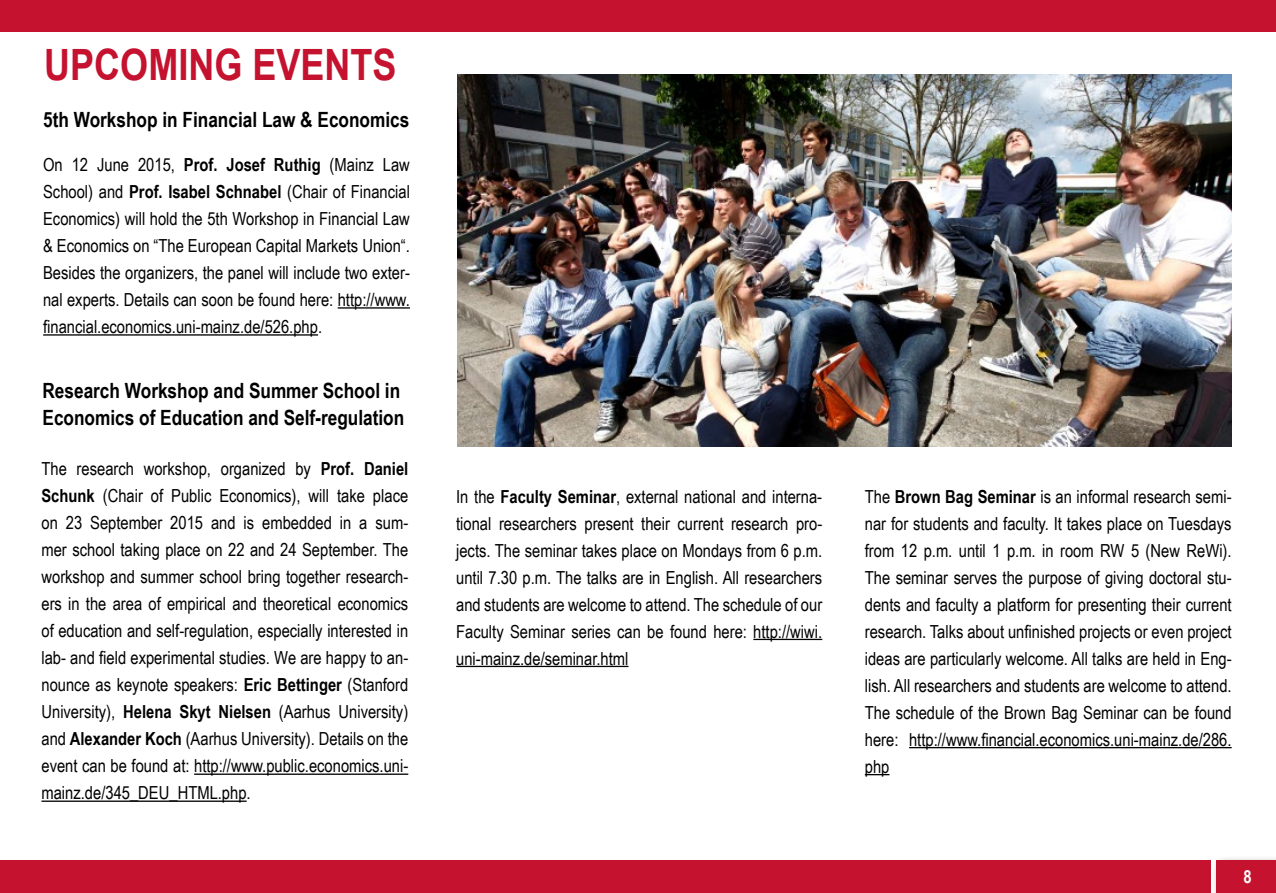
<style>
.page{position:relative;width:1276px;height:893px;background:#fff}
.page>*{position:absolute;margin:0;border:0;box-sizing:border-box;transform-origin:0 0}
.t1{font:700 43.2px "Arial";color:#c4122f;scale:.83 1}
.t2{font:700 21px/27px "Arial Narrow";color:#000}
.t3{font:18px/27px "Arial Narrow";color:#000;text-align:justify}
.t4{font:700 18px "Arial Narrow";color:#fff}
.s1{font-weight:700}
</style>
<div class="page">
<div style="left:1211px;top:855px;width:65px;height:38px;background:#000;opacity:.6"></div>
<div style="left:1216px;top:860px;width:60px;height:33px;background:#c4122f"></div>
<div style="left:0;top:860px;width:1210px;height:33px;background:#c4122f"></div>
<div style="left:0;top:0;width:1276px;height:32px;background:#c4122f"></div>
<hr style="left:338px;top:307px;width:72px;height:2px;background:#000">
<hr style="left:43px;top:334px;width:275px;height:2px;background:#000">
<hr style="left:194px;top:773px;width:214px;height:2px;background:#000">
<hr style="left:41px;top:800px;width:206px;height:2px;background:#000">
<hr style="left:753px;top:639px;width:69px;height:1px;background:#000">
<hr style="left:456px;top:666px;width:172px;height:1px;background:#000">
<hr style="left:909px;top:747px;width:322px;height:1px;background:#000">
<svg style="left:865px;top:774px;width:24px;height:1px"></svg>
<img style="left:458px;top:75px;width:773px;height:371px">
<h1 class="t1" style="left:44px;top:36px;width:426px">UPCOMING EVENTS</h1>
<p class="t2" style="left:43px;top:105px;width:368px">5th Workshop in Financial Law &amp; Economics</p>
<p class="t3" style="left:43px;top:150px;width:368px">On 12 June 2015, <span class="s1">Prof. Josef Ruthig</span> (Mainz Law School) and <span class="s1">Prof. Isabel Schnabel</span> (Chair of Financial Economics) will hold the 5th Workshop in Financial Law &amp; Economics on “The European Capital Markets Union“.<br>Besides the organizers, the panel will include two exter&shy;nal experts. Details can soon be found here: http://www. financial.economics.uni-mainz.de/526.php.</p>
<p class="t2" style="left:43px;top:376px;width:363px">Research Workshop and Summer School in<br>Economics of Education and Self-regulation</p>
<p class="t3" style="left:41px;top:455px;width:368px">The research workshop, organized by <span class="s1">Prof. Daniel Schunk</span> (Chair of Public Economics), will take place on 23 September 2015 and is embedded in a sum&shy;mer school taking place on 22 and 24 September. The workshop and summer school bring together research&shy;ers in the area of empirical and theoretical economics of education and self-regulation, especially interested in lab- and field experimental studies. We are happy to an&shy;nounce as keynote speakers: <span class="s1">Eric Bettinger</span> (Stanford University), <span class="s1">Helena Skyt Nielsen</span> (Aarhus University) and <span class="s1">Alexander Koch</span> (Aarhus University). Details on the event can be found at: http://www.public.economics.uni&shy;mainz.de/345_DEU_HTML.php.</p>
<p class="t3" style="left:456px;top:482px;width:368px">In the <span class="s1">Faculty Seminar</span>, external national and interna&shy;tional researchers present their current research pro&shy;jects. The seminar takes place on Mondays from 6 p.m. until 7.30 p.m. The talks are in English. All researchers and students are welcome to attend. The schedule of our Faculty Seminar series can be found here: http://wiwi. uni-mainz.de/seminar.html</p>
<p class="t3" style="left:865px;top:482px;width:368px">The <span class="s1">Brown Bag Seminar</span> is an informal research semi&shy;nar for students and faculty. It takes place on Tuesdays from 12 p.m. until 1 p.m. in room RW 5 (New ReWi).<br>The seminar serves the purpose of giving doctoral stu&shy;dents and faculty a platform for presenting their current research. Talks about unfinished projects or even project ideas are particularly welcome. All talks are held in Eng&shy;lish. All researchers and students are welcome to attend.<br>The schedule of the Brown Bag Seminar can be found here: http://www.financial.economics.uni-mainz.de/286. php</p>
<p class="t4" style="left:1243px;top:863px;width:10px">8</p>
</div>
